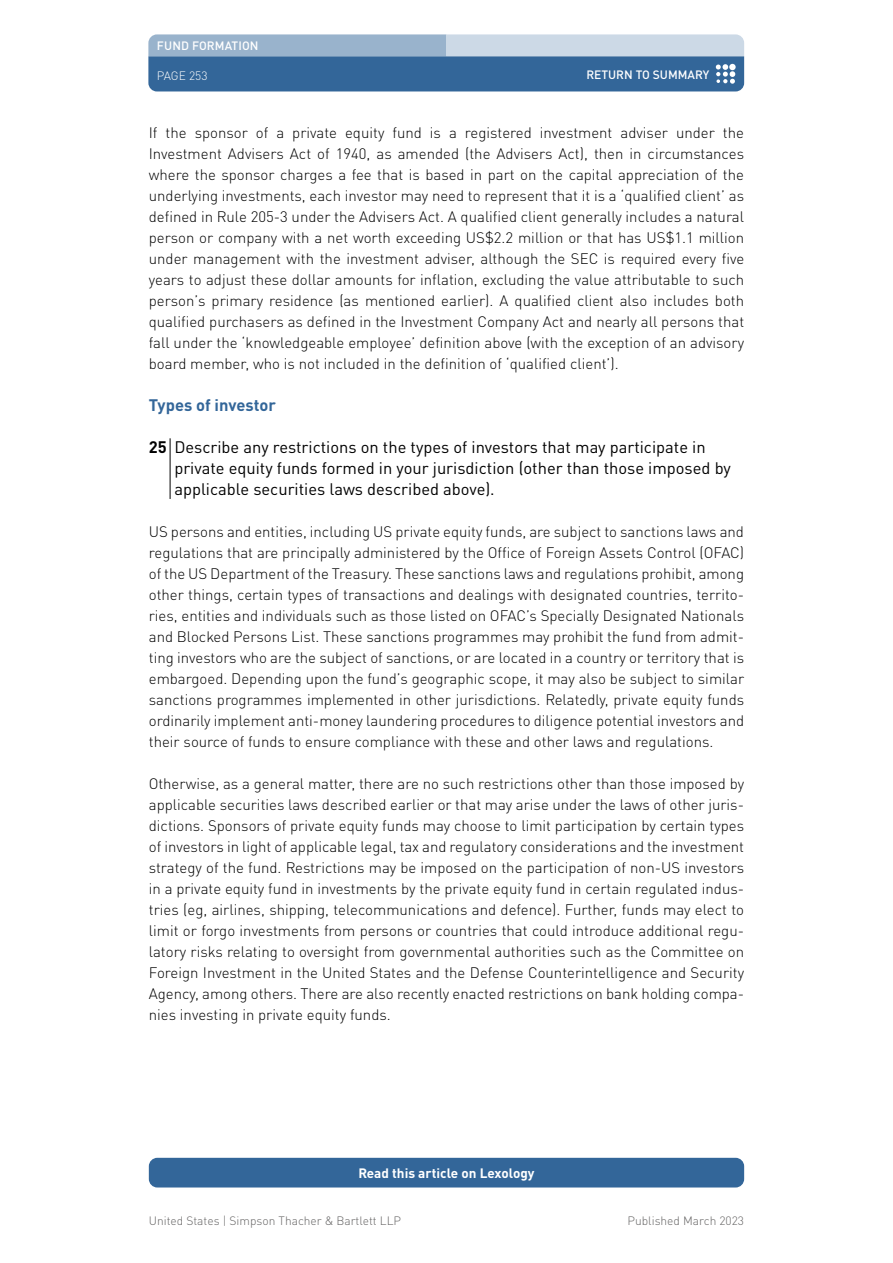
<style>
.page{position:relative;width:893px;height:1263px;background:#fff}
.page>*{position:absolute;margin:0;border:0;box-sizing:border-box;transform-origin:0 0}
.Q_text{font:16.5px/21px "DIN Pro";color:#000}
.Q_header{font:700 16.5px "DIN Pro";color:#369}
.Text{font:300 15px/21px "DIN Pro";color:#000;text-align:justify}
.First_para{font:300 15px/21px "DIN Pro";color:#000;text-align:justify}
.t1{font:700 13.5px "DIN Pro";color:#fff}
.t2{font:300 12px "DIN Pro";color:#646363}
.t3{font:500 12px "DIN Pro";color:#fff}
.t4{font:300 12px "DIN Pro";color:#fff}
.s1{font-weight:700}
</style>
<div class="page">
<div style="left:149px;top:1158px;width:595px;height:29px;background:#369;border-radius:9px"></div>
<svg style="left:148px;top:34px;width:596px;height:57px;background:#678db3"></svg>
<hr style="left:170px;top:438px;width:1px;height:61px;background:#000">
<p class="t3" style="left:157px;top:36px;width:103px">FUND FORMATION</p>
<p class="t4" style="left:157px;top:66px;width:52px">PAGE 253</p>
<p class="t3" style="left:586px;top:65px;width:124px">RETURN TO SUMMARY</p>
<p class="Text" style="left:149px;top:121px;width:597px">If the sponsor of a private equity fund is a registered investment adviser under the Investment Advisers Act of 1940, as amended (the Advisers Act), then in circumstances where the sponsor charges a fee that is based in part on the capital appreciation of the underlying investments, each investor may need to represent that it is a ‘qualified client’ as defined in Rule 205-3 under the Advisers Act. A qualified client generally includes a natural person or company with a net worth exceeding US$2.2 million or that has US$1.1 million under management with the investment adviser, although the SEC is required every five years to adjust these dollar amounts for inflation, excluding the value attributable to such person’s primary residence (as mentioned earlier). A qualified client also includes both qualified purchasers as defined in the Investment Company Act and nearly all persons that fall under the ‘knowledgeable employee’ definition above (with the exception of an advisory board member, who is not included in the definition of ‘qualified client’).</p>
<p class="Q_header" style="left:149px;top:392px;width:129px">Types of investor</p>
<p class="Q_text" style="left:174px;top:435px;width:558px;text-indent:-26px"><span class="s1">25</span> Describe any restrictions on the types of investors that may participate in private equity funds formed in your jurisdiction (other than those imposed by applicable securities laws described above).</p>
<p class="First_para" style="left:149px;top:520px;width:597px">US persons and entities, including US private equity funds, are subject to sanctions laws and regulations that are principally administered by the Office of Foreign Assets Control (OFAC) of the US Department of the Treasury. These sanctions laws and regulations prohibit, among other things, certain types of transactions and dealings with designated countries, territo&shy;ries, entities and individuals such as those listed on OFAC’s Specially Designated Nationals and Blocked Persons List. These sanctions programmes may prohibit the fund from admit&shy;ting investors who are the subject of sanctions, or are located in a country or territory that is embargoed. Depending upon the fund’s geographic scope, it may also be subject to similar sanctions programmes implemented in other jurisdictions. Relatedly, private equity funds ordinarily implement anti-money laundering procedures to diligence potential investors and their source of funds to ensure compliance with these and other laws and regulations.</p>
<p class="Text" style="left:149px;top:772px;width:597px">Otherwise, as a general matter, there are no such restrictions other than those imposed by applicable securities laws described earlier or that may arise under the laws of other juris&shy;dictions. Sponsors of private equity funds may choose to limit participation by certain types of investors in light of applicable legal, tax and regulatory considerations and the investment strategy of the fund. Restrictions may be imposed on the participation of non-US investors in a private equity fund in investments by the private equity fund in certain regulated indus&shy;tries (eg, airlines, shipping, telecommunications and defence). Further, funds may elect to limit or forgo investments from persons or countries that could introduce additional regu&shy;latory risks relating to oversight from governmental authorities such as the Committee on Foreign Investment in the United States and the Defense Counterintelligence and Security Agency, among others. There are also recently enacted restrictions on bank holding compa&shy;nies investing in private equity funds.</p>
<p class="t1" style="left:358px;top:1162px;width:178px">Read this article on Lexology</p>
<p class="t2" style="left:149px;top:1211px;width:254px">United States | Simpson Thacher &amp; Bartlett LLP</p>
<p class="t2" style="left:628px;top:1211px;width:118px">Published March 2023</p>
</div>
